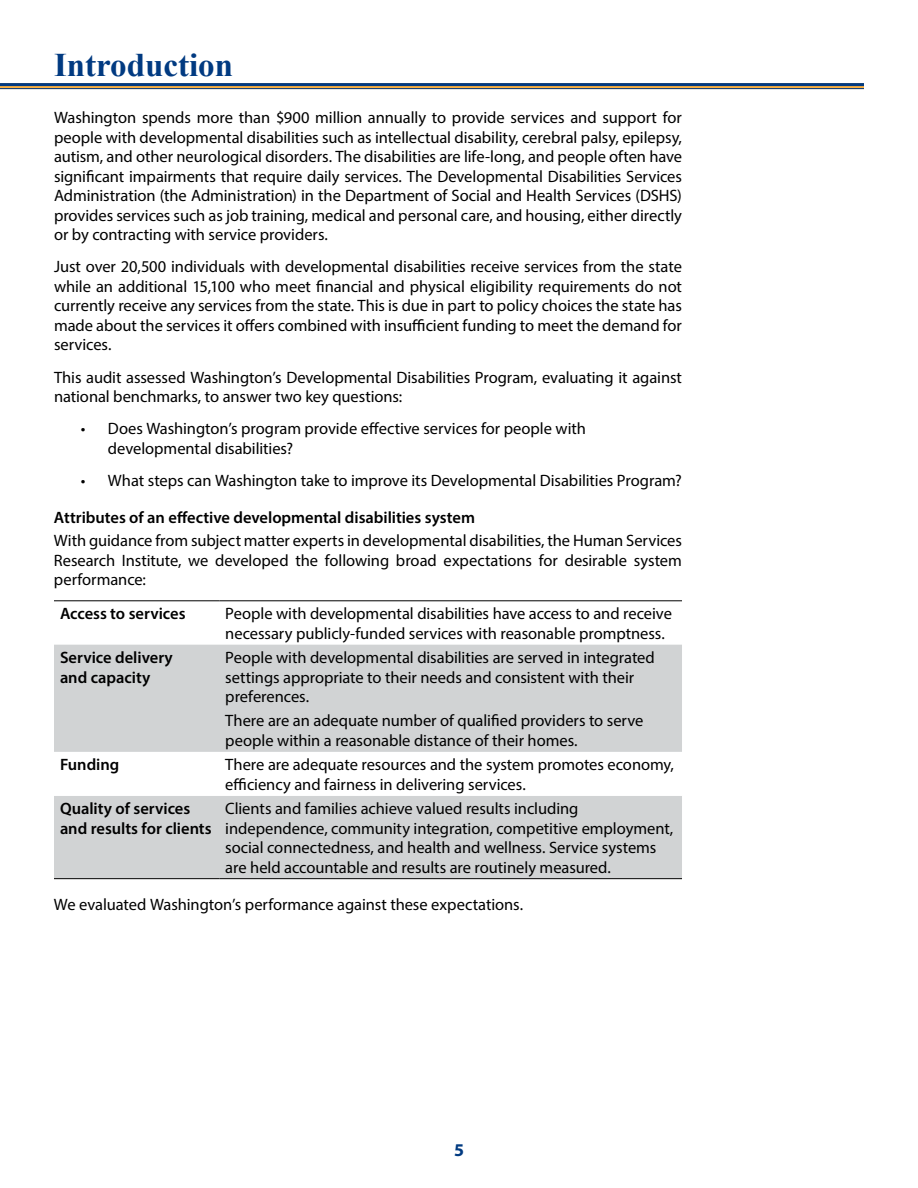
<style>
.page{position:relative;width:918px;height:1188px;background:#fff}
.page>*{position:absolute;margin:0;border:0;box-sizing:border-box;transform-origin:0 0}
.t1{font:700 33px "Times New Roman";color:#013a81}
.t2{font:700 18px "Myriad Pro";color:#013a81}
.t3{font:16.5px/19.5px "Myriad Pro";letter-spacing:-.005em;color:#000}
.t4{font:600 16.5px/19.5px "Myriad Pro";color:#000}
</style>
<div class="page">
<svg style="left:0;top:86px;width:864px;height:2px;background:#eeaa43"></svg>
<hr style="left:0;top:83px;width:864px;height:3px;background:#013a81">
<hr style="left:0;top:88px;width:864px;height:1px;background:#013a81">
<div style="left:54px;top:645px;width:628px;height:233px;background:#d1d3d4"></div>
<svg style="left:54px;top:752px;width:628px;height:44px"></svg>
<hr style="left:54px;top:600px;width:165px;height:1px;background:#000">
<hr style="left:219px;top:600px;width:463px;height:1px;background:#000">
<hr style="left:54px;top:878px;width:165px;height:1px;background:#000">
<hr style="left:219px;top:878px;width:463px;height:1px;background:#000">
<h1 class="t1" style="left:54px;top:42px;width:181px">Introduction</h1>
<p class="t3" style="left:54px;top:108px;width:630px;text-align:justify">Washington spends more than $900 million annually to provide services and support for people with developmental disabilities such as intellectual disability, cerebral palsy, epilepsy, autism, and other neurological disorders. The disabilities are life-long, and people often have significant impairments that require daily services. The Developmental Disabilities Services Administration (the Administration) in the Department of Social and Health Services (DSHS) provides services such as job training, medical and personal care, and housing, either directly or by contracting with service providers.</p>
<p class="t3" style="left:54px;top:257px;width:630px;text-align:justify">Just over 20,500 individuals with developmental disabilities receive services from the state while an additional 15,100 who meet financial and physical eligibility requirements do not currently receive any services from the state. This is due in part to policy choices the state has made about the services it offers combined with insufficient funding to meet the demand for services.</p>
<p class="t3" style="left:54px;top:367px;width:630px">This audit assessed Washington’s Developmental Disabilities Program, evaluating it against national benchmarks, to answer two key questions:</p>
<p class="t3" style="left:108px;top:419px;width:480px;text-indent:-27px">• Does Washington’s program provide effective services for people with developmental disabilities?</p>
<p class="t3" style="left:81px;top:471px;width:603px">• What steps can Washington take to improve its Developmental Disabilities Program?</p>
<p class="t4" style="left:54px;top:508px;width:423px">Attributes of an effective developmental disabilities system</p>
<p class="t3" style="left:54px;top:531px;width:630px;text-align:justify">With guidance from subject matter experts in developmental disabilities, the Human Services Research Institute, we developed the following broad expectations for desirable system performance:</p>
<p class="t4" style="left:60px;top:603px;width:127px">Access to services</p>
<p class="t3" style="left:225px;top:604px;width:448px">People with developmental disabilities have access to and receive necessary publicly-funded services with reasonable promptness.</p>
<p class="t4" style="left:60px;top:647px;width:114px">Service delivery and capacity</p>
<p class="t3" style="left:225px;top:648px;width:431px">People with developmental disabilities are served in integrated settings appropriate to their needs and consistent with their preferences.</p>
<p class="t3" style="left:225px;top:711px;width:420px">There are an adequate number of qualified providers to serve people within a reasonable distance of their homes.</p>
<p class="t4" style="left:60px;top:755px;width:61px">Funding</p>
<p class="t3" style="left:225px;top:755px;width:450px">There are adequate resources and the system promotes economy, efficiency and fairness in delivering services.</p>
<p class="t4" style="left:60px;top:798px;width:153px">Quality of services and results for clients</p>
<p class="t3" style="left:225px;top:799px;width:450px">Clients and families achieve valued results including independence, community integration, competitive employment, social connectedness, and health and wellness. Service systems are held accountable and results are routinely measured.</p>
<p class="t3" style="left:54px;top:894px;width:471px">We evaluated Washington’s performance against these expectations.</p>
<p class="t2" style="left:454px;top:1138px;width:11px">5</p>
</div>
